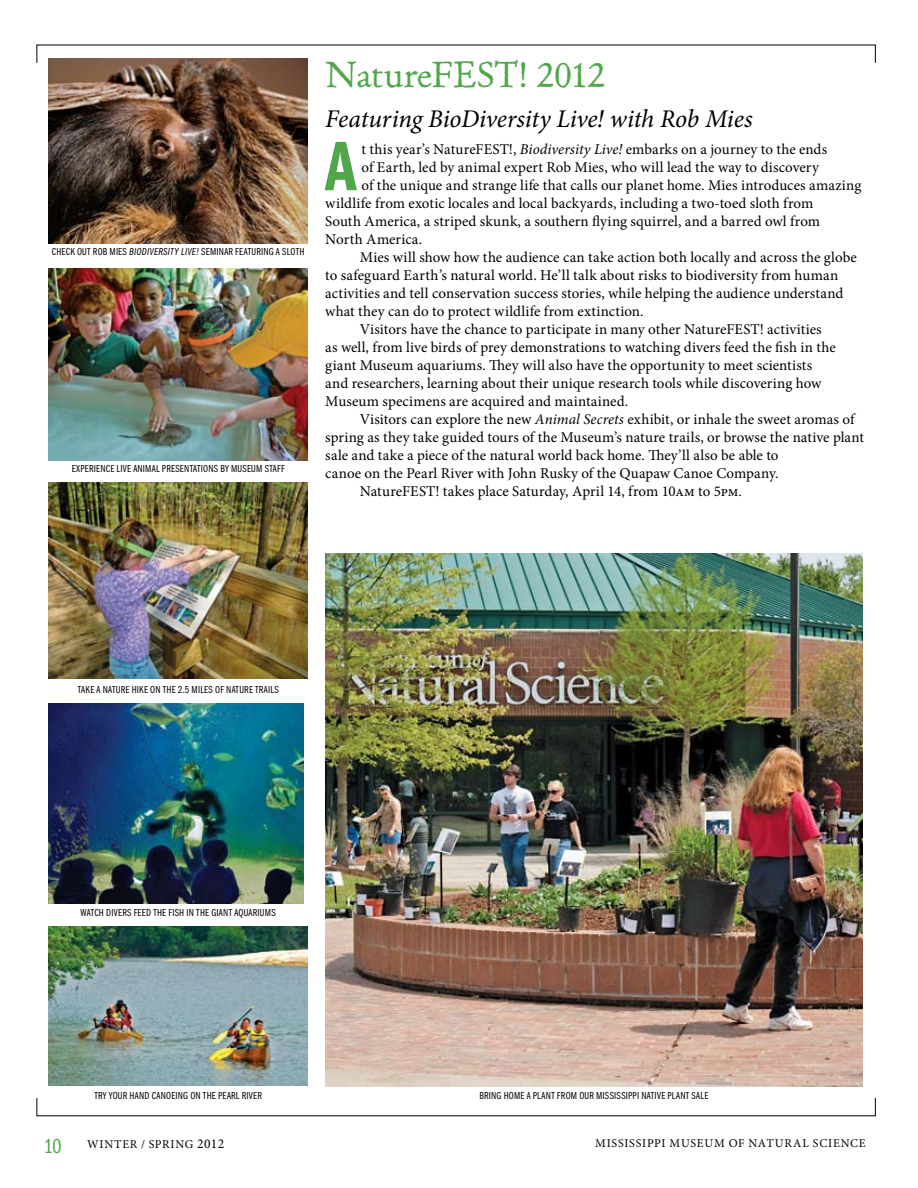
<style>
.page{position:relative;width:918px;height:1188px;background:#fff}
.page>*{position:absolute;margin:0;border:0;box-sizing:border-box;transform-origin:0 0}
.t1{font:72.45px "ITC Franklin Gothic Std Dm Cp";color:#50a74a}
.t2{font:36px "Old Claude LP";letter-spacing:-.02em;color:#50a74a}
.t3{font:italic 25.5px "Minion Pro";letter-spacing:-.01em;color:#000}
.t4{font:15px "Minion Pro";letter-spacing:.01em;color:#000}
.t5{font:12px "Minion Pro";letter-spacing:.065em;color:#000}
.t6{font:10.5px "ITC Franklin Gothic Std Bk Cp";letter-spacing:.03em;color:#000}
.s1{font-family:"ITC Franklin Gothic Std Bk Cp It"}
.s2{font-style:italic}
.s3{font-family:"Franklin Gothic Book Cmpr";font-size:21px;color:#50a74a}
.s4{font-size:13.5px}
</style>
<div class="page">
<img style="left:49px;top:927px;width:259px;height:159px">
<img style="left:49px;top:59px;width:259px;height:184px">
<img style="left:49px;top:703px;width:254px;height:201px">
<img style="left:49px;top:482px;width:259px;height:197px">
<img style="left:325px;top:554px;width:537px;height:533px">
<img style="left:49px;top:269px;width:259px;height:191px">
<p class="t6" style="left:52px;top:246px;width:254px">CHECK OUT ROB MIES <span class="s1">BIODIVERSITY LIVE!</span> SEMINAR FEATURING A SLOTH</p>
<p class="t6" style="left:72px;top:463px;width:214px">EXPERIENCE LIVE ANIMAL PRESENTATIONS BY MUSEUM STAFF</p>
<h2 class="t2" style="left:325px;top:53px;width:282px">NatureFEST! 2012</h2>
<h3 class="t3" style="left:325px;top:102px;width:429px">Featuring BioDiversity Live! with Rob Mies</h3>
<h1 class="t1" style="left:325px;top:126px;width:32px">A</h1>
<p class="t4" style="left:362px;top:139px;width:467px">t this year’s NatureFEST!, <span class="s2">Biodiversity Live!</span> embarks on a journey to the ends</p>
<p class="t4" style="left:362px;top:157px;width:459px">of Earth, led by animal expert Rob Mies, who will lead the way to discovery</p>
<p class="t4" style="left:362px;top:175px;width:501px">of the unique and strange life that calls our planet home. Mies introduces amazing</p>
<p class="t4" style="left:325px;top:193px;width:490px">wildlife from exotic locales and local backyards, including a two-toed sloth from</p>
<p class="t4" style="left:325px;top:211px;width:496px">South America, a striped skunk, a southern flying squirrel, and a barred owl from</p>
<p class="t4" style="left:325px;top:229px;width:98px">North America.</p>
<p class="t4" style="left:360px;top:247px;width:498px">Mies will show how the audience can take action both locally and across the globe</p>
<p class="t4" style="left:325px;top:265px;width:514px">to safeguard Earth’s natural world. He’ll talk about risks to biodiversity from human</p>
<p class="t4" style="left:325px;top:283px;width:520px">activities and tell conservation success stories, while helping the audience understand</p>
<p class="t4" style="left:325px;top:301px;width:320px">what they can do to protect wildlife from extinction.</p>
<p class="t4" style="left:360px;top:319px;width:463px">Visitors have the chance to participate in many other NatureFEST! activities</p>
<p class="t4" style="left:325px;top:337px;width:512px">as well, from live birds of prey demonstrations to watching divers feed the fish in the</p>
<p class="t4" style="left:325px;top:355px;width:488px">giant Museum aquariums. They will also have the opportunity to meet scientists</p>
<p class="t4" style="left:325px;top:373px;width:498px">and researchers, learning about their unique research tools while discovering how</p>
<p class="t4" style="left:325px;top:391px;width:305px">Museum specimens are acquired and maintained.</p>
<p class="t4" style="left:360px;top:409px;width:496px">Visitors can explore the new <span class="s2">Animal Secrets</span> exhibit, or inhale the sweet aromas of</p>
<p class="t4" style="left:325px;top:427px;width:540px">spring as they take guided tours of the Museum’s nature trails, or browse the native plant</p>
<p class="t4" style="left:325px;top:445px;width:455px">sale and take a piece of the natural world back home. They’ll also be able to</p>
<p class="t4" style="left:325px;top:463px;width:455px">canoe on the Pearl River with John Rusky of the Quapaw Canoe Company.</p>
<p class="t4" style="left:360px;top:481px;width:384px">NatureFEST! takes place Saturday, April 14, from 10am to 5pm.</p>
<p class="t6" style="left:78px;top:684px;width:203px">TAKE A NATURE HIKE ON THE 2.5 MILES OF NATURE TRAILS</p>
<p class="t6" style="left:81px;top:907px;width:197px">WATCH DIVERS FEED THE FISH IN THE GIANT AQUARIUMS</p>
<p class="t6" style="left:94px;top:1090px;width:169px">TRY YOU R HAND CANOEING ON THE PEARL RIVER</p>
<p class="t6" style="left:480px;top:1090px;width:230px">BRING HOME A PLANT FROM OU R MISSISSIPPI NATIVE PLANT SALE</p>
<p class="t5" style="left:44px;top:1136px;width:182px"><span class="s3">10</span> WINTER / SPRING <span class="s4">2012</span></p>
<p class="t5" style="left:595px;top:1135px;width:272px">MISSISSIPPI MUSEUM OF NATURAL SCIENCE</p>
</div>
